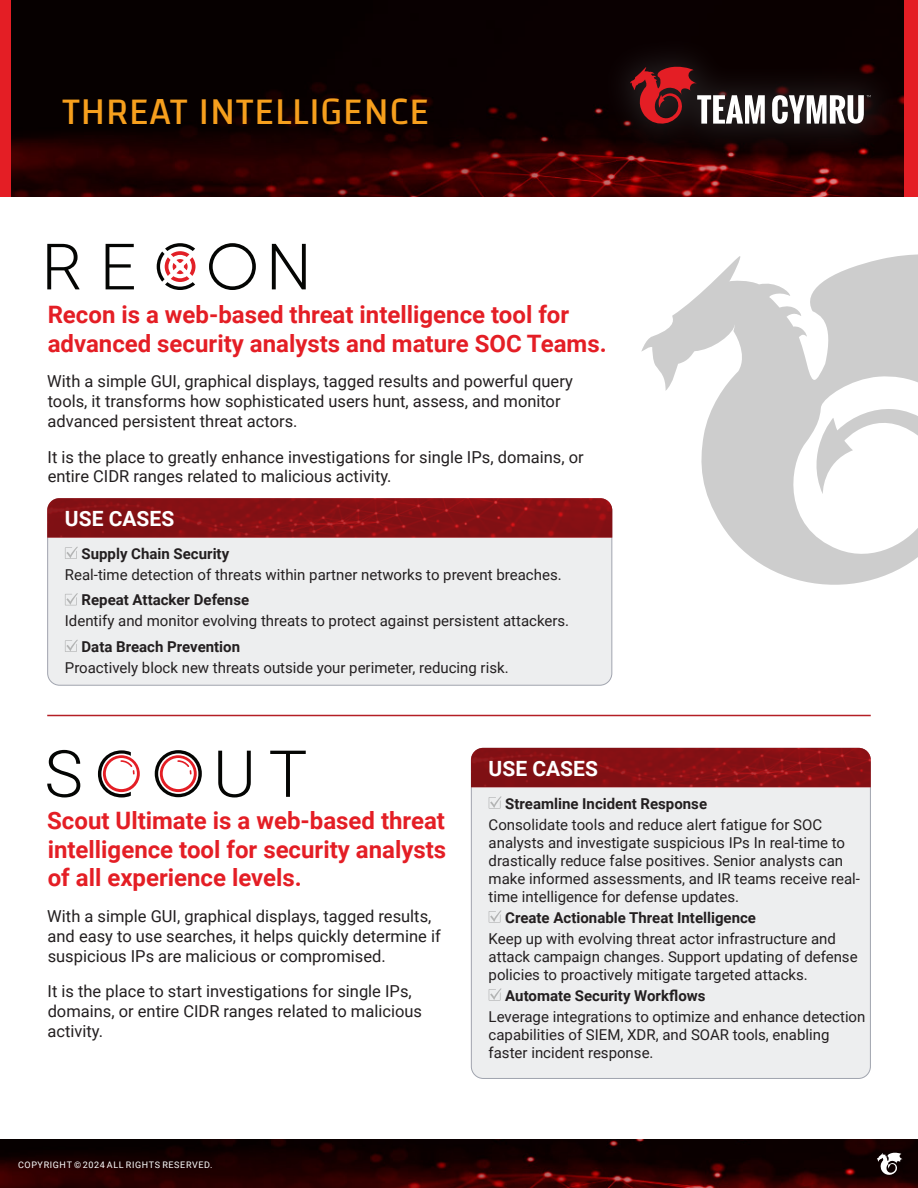
<style>
.page{position:relative;width:918px;height:1188px;background:#fff}
.page>*{position:absolute;margin:0;border:0;box-sizing:border-box;transform-origin:0 0}
.t1{font:200 39px "Changa";letter-spacing:.01em;color:#f69f1d}
.My_Paragraph{font:700 24px/28.8px "Roboto";color:#e41e25}
.My_Paragraph-2{font:700 21px "Roboto";color:#fff}
.My_Paragraph-3{font:16.5px/19.8px "Roboto";color:#231f20}
.My_Paragraph-4{font:15px/18px "Roboto";color:#231f20}
.My_Paragraph-5{font:700 15px "Roboto";color:#231f20}
.t2{font:9px "Roboto";letter-spacing:.065em;color:#fff}
</style>
<div class="page">
<img style="left:0;top:1140px;width:918px;height:48px">
<svg style="left:877px;top:1152px;width:26px;height:24px"></svg>
<img style="left:11px;top:0;width:893px;height:197px">
<div style="left:0;top:0;width:11px;height:197px;background:#e41e25"></div>
<svg style="left:599px;top:35px;width:303px;height:121px;fill:#0d0101"></svg>
<svg style="left:630px;top:65px;width:135px;height:62px"></svg>
<svg style="left:772px;top:95px;width:99px;height:29px"></svg>
<div style="left:48px;top:499px;width:564px;height:186px;background:#edeeef;border-radius:12px"></div>
<img style="left:47px;top:498px;width:565px;height:40px">
<svg style="left:65px;top:546px;width:13px;height:13px"></svg>
<svg style="left:65px;top:593px;width:13px;height:12px"></svg>
<svg style="left:65px;top:639px;width:13px;height:13px"></svg>
<div style="left:471px;top:748px;width:399px;height:330px;background:#edeeef;border-radius:12px"></div>
<img style="left:471px;top:748px;width:400px;height:39px">
<svg style="left:489px;top:796px;width:13px;height:13px"></svg>
<svg style="left:489px;top:910px;width:13px;height:13px"></svg>
<svg style="left:489px;top:988px;width:13px;height:13px"></svg>
<svg style="left:209px;top:243px;width:47px;height:47px"></svg>
<svg style="left:157px;top:243px;width:39px;height:47px"></svg>
<svg style="left:47px;top:244px;width:33px;height:45px"></svg>
<svg style="left:106px;top:244px;width:28px;height:45px"></svg>
<svg style="left:272px;top:244px;width:34px;height:45px"></svg>
<svg style="left:47px;top:750px;width:33px;height:47px"></svg>
<svg style="left:270px;top:751px;width:36px;height:46px"></svg>
<svg style="left:98px;top:750px;width:42px;height:47px"></svg>
<svg style="left:155px;top:750px;width:47px;height:47px"></svg>
<svg style="left:218px;top:751px;width:33px;height:46px"></svg>
<hr style="left:47px;top:715px;width:824px;height:1px;background:#b41f25">
<svg style="left:641px;top:254px;width:277px;height:331px"></svg>
<div style="left:904px;top:0;width:14px;height:197px;background:#e41e25"></div>
<p class="t1" style="left:62px;top:87px;width:368px">THREAT INTELLIGENCE</p>
<p class="My_Paragraph" style="left:48px;top:299px;width:561px">Recon is a web-based threat intelligence tool for advanced security analysts and mature SOC Teams.</p>
<p class="My_Paragraph-3" style="left:47px;top:371px;width:527px">With a simple GUI, graphical displays, tagged results and powerful query tools, it transforms how sophisticated users hunt, assess, and monitor advanced persistent threat actors.</p>
<p class="My_Paragraph-3" style="left:48px;top:446px;width:538px">It is the place to greatly enhance investigations for single IPs, domains, or entire CIDR ranges related to malicious activity.</p>
<p class="My_Paragraph-2" style="left:65px;top:504px;width:111px">USE CASES</p>
<p class="My_Paragraph-5" style="left:82px;top:543px;width:149px">Supply Chain Security</p>
<p class="My_Paragraph-4" style="left:65px;top:565px;width:498px">Real-time detection of threats within partner networks to prevent breaches.</p>
<p class="My_Paragraph-5" style="left:82px;top:590px;width:169px">Repeat Attacker Defense</p>
<p class="My_Paragraph-4" style="left:65px;top:612px;width:506px">Identify and monitor evolving threats to protect against persistent attackers.</p>
<p class="My_Paragraph-5" style="left:82px;top:636px;width:160px">Data Breach Prevention</p>
<p class="My_Paragraph-4" style="left:65px;top:658px;width:445px">Proactively block new threats outside your perimeter, reducing risk.</p>
<p class="My_Paragraph" style="left:47px;top:805px;width:401px;text-align:justify">Scout Ultimate is a web-based threat intelligence tool for security analysts of all experience levels.</p>
<p class="My_Paragraph-3" style="left:47px;top:906px;width:395px">With a simple GUI, graphical displays, tagged results, and easy to use searches, it helps quickly determine if suspicious IPs are malicious or compromised.</p>
<p class="My_Paragraph-3" style="left:48px;top:981px;width:376px">It is the place to start investigations for single IPs, domains, or entire CIDR ranges related to malicious activity.</p>
<p class="t2" style="left:18px;top:1159px;width:196px">COPYRIGHT © 2024 ALL RIGHTS RESERVED.</p>
<p class="My_Paragraph-2" style="left:489px;top:753px;width:111px">USE CASES</p>
<p class="My_Paragraph-5" style="left:505px;top:793px;width:203px">Streamline Incident Response</p>
<p class="My_Paragraph-4" style="left:489px;top:815px;width:373px">Consolidate tools and reduce alert fatigue for SOC analysts and investigate suspicious IPs In real-time to drastically reduce false positives. Senior analysts can make informed assessments, and IR teams receive real&shy;time intelligence for defense updates.</p>
<p class="My_Paragraph-5" style="left:505px;top:907px;width:252px">Create Actionable Threat Intelligence</p>
<p class="My_Paragraph-4" style="left:489px;top:929px;width:371px">Keep up with evolving threat actor infrastructure and attack campaign changes. Support updating of defense policies to proactively mitigate targeted attacks.</p>
<p class="My_Paragraph-5" style="left:505px;top:985px;width:202px">Automate Security Workflows</p>
<p class="My_Paragraph-4" style="left:489px;top:1007px;width:378px">Leverage integrations to optimize and enhance detection capabilities of SIEM, XDR, and SOAR tools, enabling faster incident response.</p>
</div>
